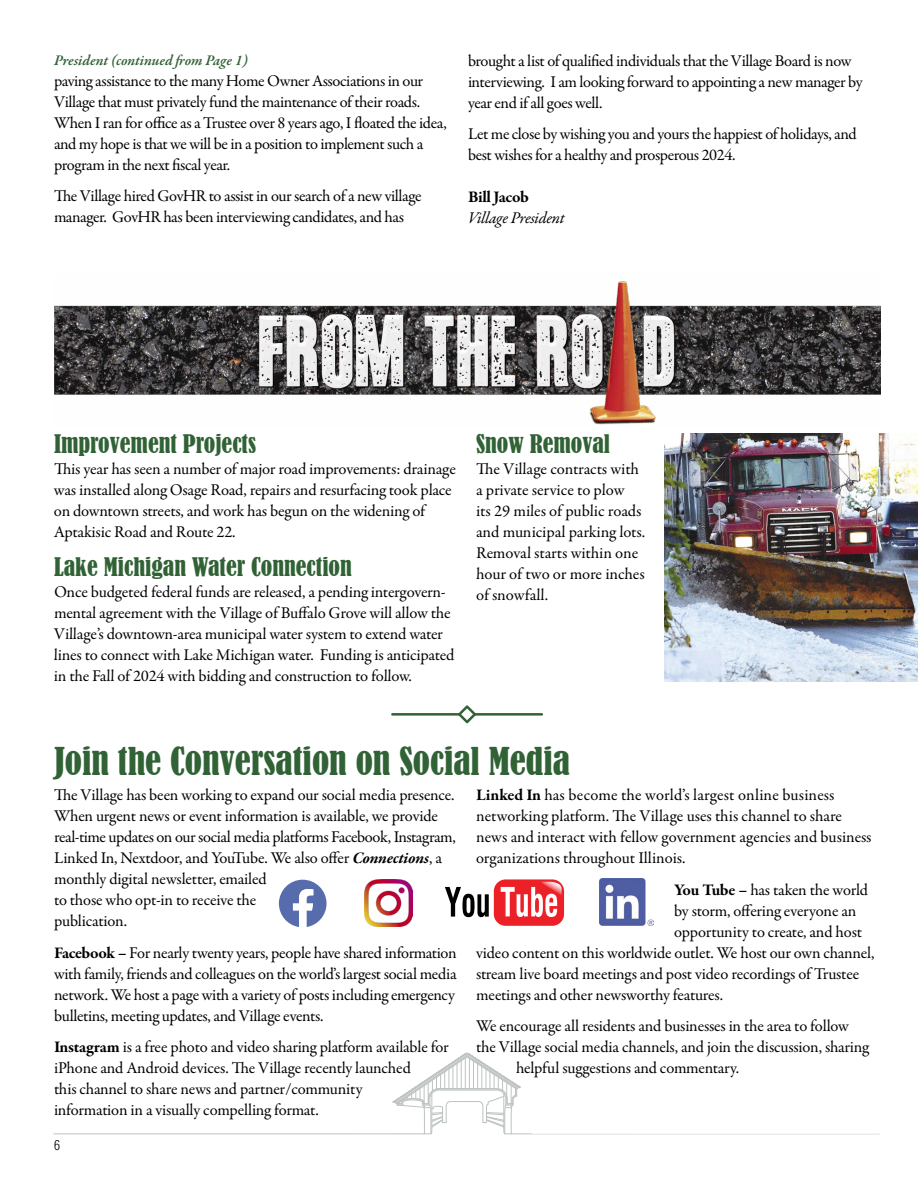
<style>
.page{position:relative;width:918px;height:1188px;background:#fff}
.page>*{position:absolute;margin:0;border:0;box-sizing:border-box;transform-origin:0 0}
.t1{font:condensed 36px "Bernard";color:#316235}
.t2{font:condensed 24px "Bernard";color:#316235}
.t3{font:16.5px/21px "Garamond Premr Pro";letter-spacing:-.015em;color:#000}
.t4{font:italic 16.5px "Garamond Premr Pro";letter-spacing:-.025em;color:#000}
.t5{font:700 16.5px "Garamond Premr Pro";letter-spacing:-.025em;color:#000}
.t6{font:italic 600 15px "Garamond Premr Pro";letter-spacing:-.005em;color:#316235}
.t7{font:300 condensed 13.5px "Helvetica LT Pro";color:#000}
.s1{font-weight:700;font-style:italic}
.s2{font-weight:700}
</style>
<div class="page">
<svg style="left:393px;top:1053px;width:127px;height:81px"></svg>
<hr style="left:511px;top:1134px;width:369px;height:1px;background:#929b99">
<hr style="left:54px;top:1134px;width:370px;height:1px;background:#929b99">
<img style="left:54px;top:281px;width:826px;height:144px">
<img style="left:664px;top:433px;width:254px;height:249px">
<svg style="left:459px;top:705px;width:16px;height:18px"></svg>
<hr style="left:391px;top:713px;width:70px;height:3px;background:#316235">
<hr style="left:474px;top:713px;width:69px;height:3px;background:#316235">
<div style="left:494px;top:879px;width:70px;height:47px;background:#ec2027;border-radius:12px"></div>
<svg style="left:501px;top:882px;width:61px;height:35px"></svg>
<svg style="left:445px;top:887px;width:44px;height:30px"></svg>
<img style="left:365px;top:879px;width:48px;height:48px">
<svg style="left:279px;top:880px;width:48px;height:47px"></svg>
<img style="left:599px;top:879px;width:55px;height:46px">
<p class="t6" style="left:54px;top:51px;width:195px">President (continued from Page 1)</p>
<p class="t3" style="left:54px;top:71px;width:394px">paving assistance to the many Home Owner Associations in our Village that must privately fund the maintenance of their roads.<br>When I ran for office as a Trustee over 8 years ago, I floated the idea, and my hope is that we will be in a position to implement such a program in the next fiscal year.</p>
<p class="t3" style="left:54px;top:186px;width:369px">The Village hired GovHR to assist in our search of a new village manager. GovHR has been interviewing candidates, and has</p>
<p class="t3" style="left:468px;top:51px;width:396px">brought a list of qualified individuals that the Village Board is now interviewing. I am looking forward to appointing a new manager by year end if all goes well.</p>
<p class="t3" style="left:468px;top:124px;width:390px">Let me close by wishing you and yours the happiest of holidays, and best wishes for a healthy and prosperous 2024.</p>
<p class="t5" style="left:468px;top:187px;width:62px">Bill Jacob</p>
<p class="t4" style="left:468px;top:208px;width:98px">Village President</p>
<h2 class="t2" style="left:54px;top:430px;width:204px">Improvement Projects</h2>
<p class="t3" style="left:54px;top:458px;width:404px">This year has seen a number of major road improvements: drainage was installed along Osage Road, repairs and resurfacing took place on downtown streets, and work has begun on the widening of Aptakisic Road and Route 22.</p>
<h2 class="t2" style="left:54px;top:553px;width:299px">Lake Michigan Water Connection</h2>
<p class="t3" style="left:54px;top:582px;width:402px">Once budgeted federal funds are released, a pending intergovern&shy;mental agreement with the Village of Buffalo Grove will allow the Village’s downtown-area municipal water system to extend water lines to connect with Lake Michigan water. Funding is anticipated in the Fall of 2024 with bidding and construction to follow.</p>
<h2 class="t2" style="left:476px;top:430px;width:136px">Snow Removal</h2>
<p class="t3" style="left:476px;top:458px;width:171px">The Village contracts with a private service to plow<br>its 29 miles of public roads and municipal parking lots.<br>Removal starts within one hour of two or more inches of snowfall.</p>
<h1 class="t1" style="left:54px;top:741px;width:518px">Join the Conversation on Social Media</h1>
<p class="t3" style="left:54px;top:785px;width:403px">The Village has been working to expand our social media presence.<br>When urgent news or event information is available, we provide real-time updates on our social media platforms Facebook, Instagram, Linked In, Nextdoor, and YouTube. We also offer <span class="s1">Connections</span>, a monthly digital newsletter, emailed<br>to those who opt-in to receive the<br>publication.</p>
<p class="t3" style="left:54px;top:943px;width:404px;text-align:justify"><span class="s2">Facebook –</span> For nearly twenty years, people have shared information with family, friends and colleagues on the world’s largest social media network. We host a page with a variety of posts including emergency bulletins, meeting updates, and Village events.</p>
<p class="t3" style="left:54px;top:1037px;width:396px"><span class="s2">Instagram</span> is a free photo and video sharing platform available for iPhone and Android devices. The Village recently launched<br>this channel to share news and partner/community<br>information in a visually compelling format.</p>
<p class="t7" style="left:54px;top:1136px;width:7px">6</p>
<p class="t3" style="left:476px;top:785px;width:397px"><span class="s2">Linked In</span> has become the world’s largest online business networking platform. The Village uses this channel to share news and interact with fellow government agencies and business organizations throughout Illinois.</p>
<p class="t3" style="left:674px;top:880px;width:195px"><span class="s2">You Tube –</span> has taken the world</p>
<p class="t3" style="left:674px;top:901px;width:184px">by storm, offering everyone an</p>
<p class="t3" style="left:674px;top:922px;width:189px">opportunity to create, and host</p>
<p class="t3" style="left:476px;top:943px;width:400px">video content on this worldwide outlet. We host our own channel,</p>
<p class="t3" style="left:476px;top:964px;width:385px">stream live board meetings and post video recordings of Trustee</p>
<p class="t3" style="left:476px;top:985px;width:249px">meetings and other newsworthy features.</p>
<p class="t3" style="left:476px;top:1016px;width:374px">We encourage all residents and businesses in the area to follow</p>
<p class="t3" style="left:476px;top:1037px;width:394px">the Village social media channels, and join the discussion, sharing</p>
<p class="t3" style="left:516px;top:1058px;width:225px">helpful suggestions and commentary.</p>
</div>
